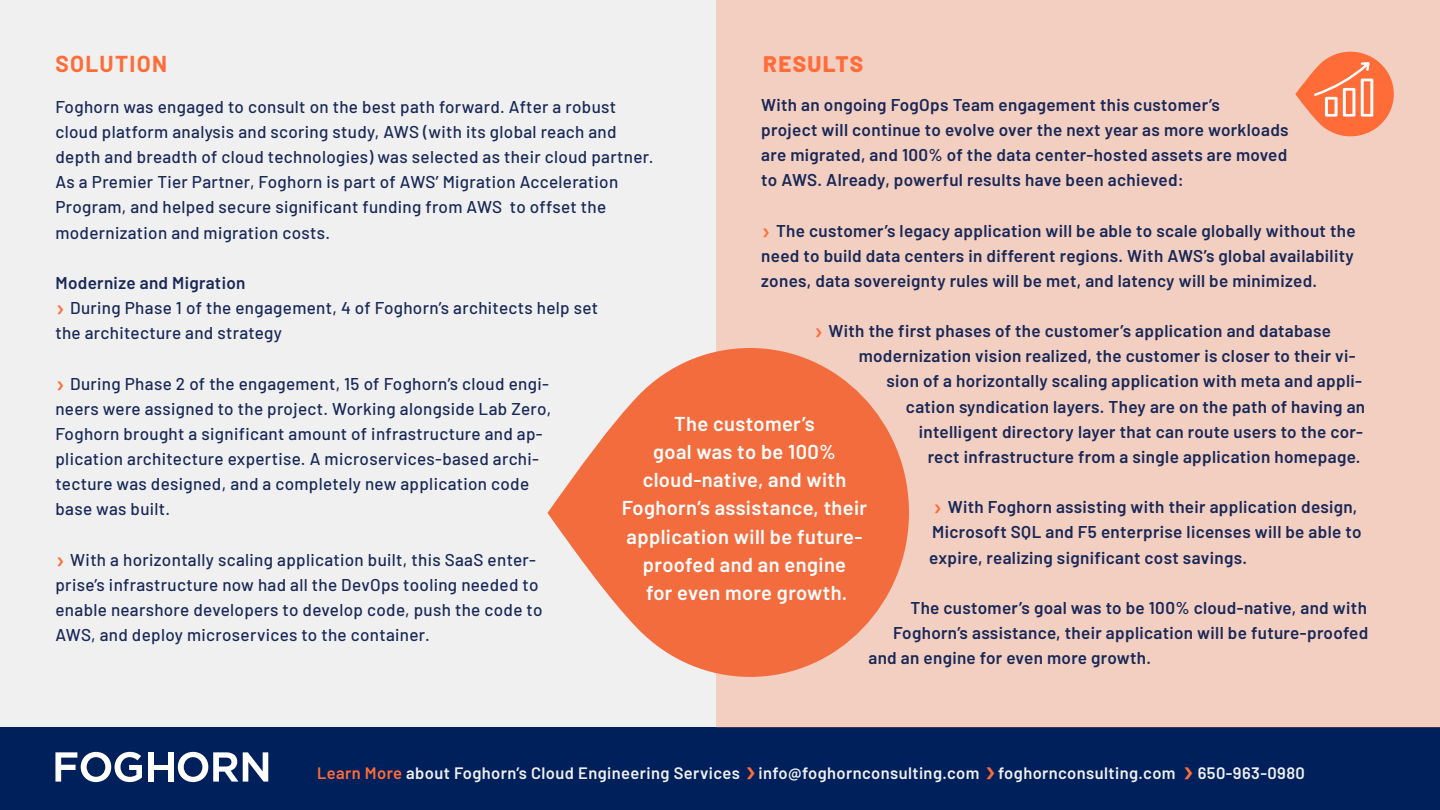
<style>
.page{position:relative;width:1440px;height:810px;background:#fff}
.page>*{position:absolute;margin:0;border:0;box-sizing:border-box;transform-origin:0 0}
.t1{font:700 22.5px "Barlow";letter-spacing:.06em;color:#ff6c37}
.t2{font:800 22.5px "Barlow";letter-spacing:.06em;color:#ff6c37}
.t3{font:600 20.1px/28.1px "Barlow";letter-spacing:.02em;color:#fff;text-align:center}
.t4{font:600 17.1px/25.1px "Barlow";letter-spacing:.02em;color:#192857}
.t5{font:500 17.1px/25.1px "Barlow";letter-spacing:.02em;color:#192857}
.t6{font:600 16.5px "Barlow";letter-spacing:.025em;color:#f0f0f0}
.s1{font-weight:500;font-size:25.5px;color:#ff6c37}
.s2{font-weight:600}
.s3{font-size:25.5px;color:#ff6c37}
.s4{color:#ff6c37}
.s5{font-weight:500;font-size:34.5px;color:#ff6c37}
</style>
<div class="page">
<div style="left:0;top:0;width:1440px;height:808px;background:#f0f0f0"></div>
<div style="left:0;top:728px;width:1440px;height:82px;background:#00205c"></div>
<div style="left:717px;top:0;width:723px;height:728px;background:#f3cfc2"></div>
<svg style="left:1295px;top:52px;width:99px;height:84px"></svg>
<svg style="left:548px;top:348px;width:361px;height:329px;fill:#f36c3e"></svg>
<svg style="left:55px;top:752px;width:87px;height:30px"></svg>
<div style="left:148px;top:752px;width:6px;height:30px;background:#fff"></div>
<div style="left:168px;top:752px;width:6px;height:30px;background:#fff"></div>
<svg style="left:178px;top:752px;width:90px;height:30px"></svg>
<svg style="left:154px;top:765px;width:14px;height:5px"></svg>
<h1 class="t1" style="left:55px;top:47px;width:113px">SOLUTION</h1>
<h1 class="t2" style="left:763px;top:47px;width:102px">RESULTS</h1>
<p class="t4" style="left:761px;top:91px;width:529px">With an ongoing FogOps Team engagement this customer’s<br>project will continue to evolve over the next year as more workloads are migrated, and 100% of the data center-hosted assets are moved to AWS. Already, powerful results have been achieved:</p>
<p class="t4" style="left:761px;top:216px;width:596px;text-align:justify"><span class="s1">›</span> The customer’s legacy application will be able to scale globally without the need to build data centers in different regions. With AWS’s global availability zones, data sovereignty rules will be met, and latency will be minimized.</p>
<p class="t4" style="left:814px;top:317px;width:519px"><span class="s1">›</span> With the first phases of the customer’s application and database</p>
<p class="t4" style="left:859px;top:342px;width:499px">modernization vision realized, the customer is closer to their vi-</p>
<p class="t4" style="left:886px;top:367px;width:477px">sion of a horizontally scaling application with meta and appli-</p>
<p class="t4" style="left:906px;top:392px;width:461px">cation syndication layers. They are on the path of having an</p>
<p class="t4" style="left:919px;top:418px;width:446px">intelligent directory layer that can route users to the cor-</p>
<p class="t4" style="left:928px;top:443px;width:434px">rect infrastructure from a single application homepage.</p>
<p class="t4" style="left:929px;top:493px;width:434px"><span class="s1">›</span> With Foghorn assisting with their application design,<br>Microsoft SQL and F5 enterprise licenses will be able to expire, realizing significant cost savings.</p>
<p class="t4" style="left:910px;top:594px;width:458px">The customer’s goal was to be 100% cloud-native, and with</p>
<p class="t4" style="left:893px;top:619px;width:477px">Foghorn’s assistance, their application will be future-proofed</p>
<p class="t4" style="left:868px;top:644px;width:284px">and an engine for even more growth.</p>
<p class="t5" style="left:55px;top:93px;width:600px">Foghorn was engaged to consult on the best path forward. After a robust cloud platform analysis and scoring study, AWS (with its global reach and depth and breadth of cloud technologies) was selected as their cloud partner.<br>As a Premier Tier Partner, Foghorn is part of AWS’ Migration Acceleration Program, and helped secure significant funding from AWS to offset the modernization and migration costs.</p>
<p class="t5" style="left:55px;top:269px;width:544px"><span class="s2">Modernize and Migration<br></span><span class="s3">›</span> During Phase 1 of the engagement, 4 of Foghorn’s architects help set the architecture and strategy</p>
<p class="t5" style="left:55px;top:370px;width:497px"><span class="s3">›</span> During Phase 2 of the engagement, 15 of Foghorn’s cloud engi&shy;neers were assigned to the project. Working alongside Lab Zero, Foghorn brought a significant amount of infrastructure and ap&shy;plication architecture expertise. A microservices-based archi&shy;tecture was designed, and a completely new application code base was built.</p>
<p class="t5" style="left:55px;top:546px;width:489px"><span class="s3">›</span> With a horizontally scaling application built, this SaaS enter&shy;prise’s infrastructure now had all the DevOps tooling needed to enable nearshore developers to develop code, push the code to AWS, and deploy microservices to the container.</p>
<p class="t3" style="left:622px;top:408px;width:247px">The customer’s<br>goal was to be 100% cloud-native, and with<br>Foghorn’s assistance, their application will be future&shy;proofed and an engine<br>for even more growth.</p>
<p class="t6" style="left:317px;top:761px;width:989px"><span class="s4">Learn More</span> about Foghorn’s Cloud Engineering Services <span class="s5">›</span>info@foghornconsulting.com <span class="s5">›</span>foghornconsulting.com <span class="s5">›</span> 650-963-0980</p>
</div>
